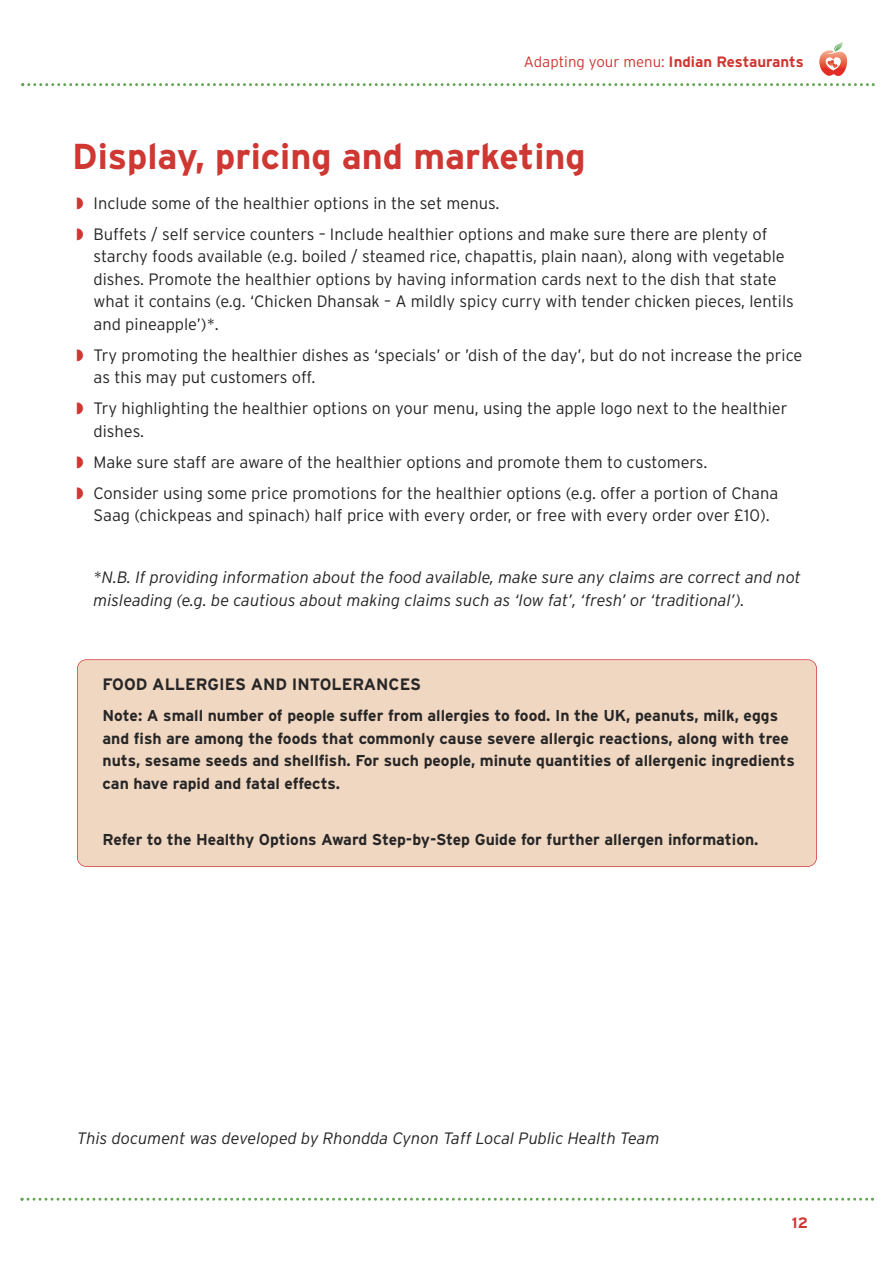
<style>
.page{position:relative;width:893px;height:1263px;background:#fff}
.page>*{position:absolute;margin:0;border:0;box-sizing:border-box;transform-origin:0 0}
.t1{font:700 36px "Interstate";color:#ce3732}
.t2{font:300 16.5px/22.5px "Interstate";color:#272627}
.t3{font:italic 300 16.5px/22.5px "Interstate";color:#272627}
.t4{font:700 16.5px "Interstate";color:#272627}
.t5{font:700 15.75px/22.5px "Interstate";color:#272627}
.t6{font:300 15px "Interstate";color:#ce3732}
.t7{font:700 15px "Interstate";color:#ce3732}
.s1{font-weight:700}
.s2{color:#ce3732}
</style>
<div class="page">
<svg style="left:21px;top:1198px;width:853px;height:3px"></svg>
<svg style="left:819px;top:41px;width:28px;height:35px"></svg>
<svg style="left:21px;top:83px;width:854px;height:3px"></svg>
<div style="left:78px;top:660px;width:738px;height:206px;background:#f0d7c1;border-radius:9px"></div>
<div style="left:77px;top:659px;width:740px;height:208px;border:2px solid #ce3732;border-radius:9px"></div>
<p class="t6" style="left:524px;top:53px;width:281px">Adapting your menu: <span class="s1">Indian Restaurants</span></p>
<h1 class="t1" style="left:72px;top:136px;width:515px">Display, pricing and marketing</h1>
<p class="t2" style="left:77px;top:187px;width:692px;line-height:31px"><span class="s2">◗</span> Include some of the healthier options in the set menus.<br><span class="s2">◗</span> Buffets / self service counters – Include healthier options and make sure there are plenty of</p>
<p class="t2" style="left:94px;top:245px;width:702px">starchy foods available (e.g. boiled / steamed rice, chapattis, plain naan), along with vegetable dishes. Promote the healthier options by having information cards next to the dish that state what it contains (e.g. ‘Chicken Dhansak – A mildly spicy curry with tender chicken pieces, lentils and pineapple’)*.</p>
<p class="t2" style="left:94px;top:344px;width:710px;text-indent:-17px"><span class="s2">◗</span> Try promoting the healthier dishes as ‘specials’ or ’dish of the day’, but do not increase the price as this may put customers off.</p>
<p class="t2" style="left:94px;top:397px;width:695px;text-indent:-17px"><span class="s2">◗</span> Try highlighting the healthier options on your menu, using the apple logo next to the healthier dishes.</p>
<p class="t2" style="left:77px;top:446px;width:703px;line-height:31px"><span class="s2">◗</span> Make sure staff are aware of the healthier options and promote them to customers.<br><span class="s2">◗</span> Consider using some price promotions for the healthier options (e.g. offer a portion of Chana</p>
<p class="t2" style="left:94px;top:504px;width:678px">Saag (chickpeas and spinach) half price with every order, or free with every order over £10).</p>
<p class="t3" style="left:94px;top:566px;width:709px">*N.B. If providing information about the food available, make sure any claims are correct and not misleading (e.g. be cautious about making claims such as ‘low fat’, ‘fresh’ or ‘traditional’).</p>
<p class="t4" style="left:103px;top:675px;width:320px">FOOD ALLERGIES AND INTOLERANCES</p>
<p class="t5" style="left:103px;top:705px;width:694px">Note: A small number of people suffer from allergies to food. In the UK, peanuts, milk, eggs and fish are among the foods that commonly cause severe allergic reactions, along with tree nuts, sesame seeds and shellfish. For such people, minute quantities of allergenic ingredients can have rapid and fatal effects.</p>
<p class="t5" style="left:103px;top:829px;width:657px">Refer to the Healthy Options Award Step-by-Step Guide for further allergen information.</p>
<p class="t3" style="left:77px;top:1127px;width:584px">This document was developed by Rhondda Cynon Taff Local Public Health Team</p>
<p class="t7" style="left:792px;top:1214px;width:18px">12</p>
</div>
